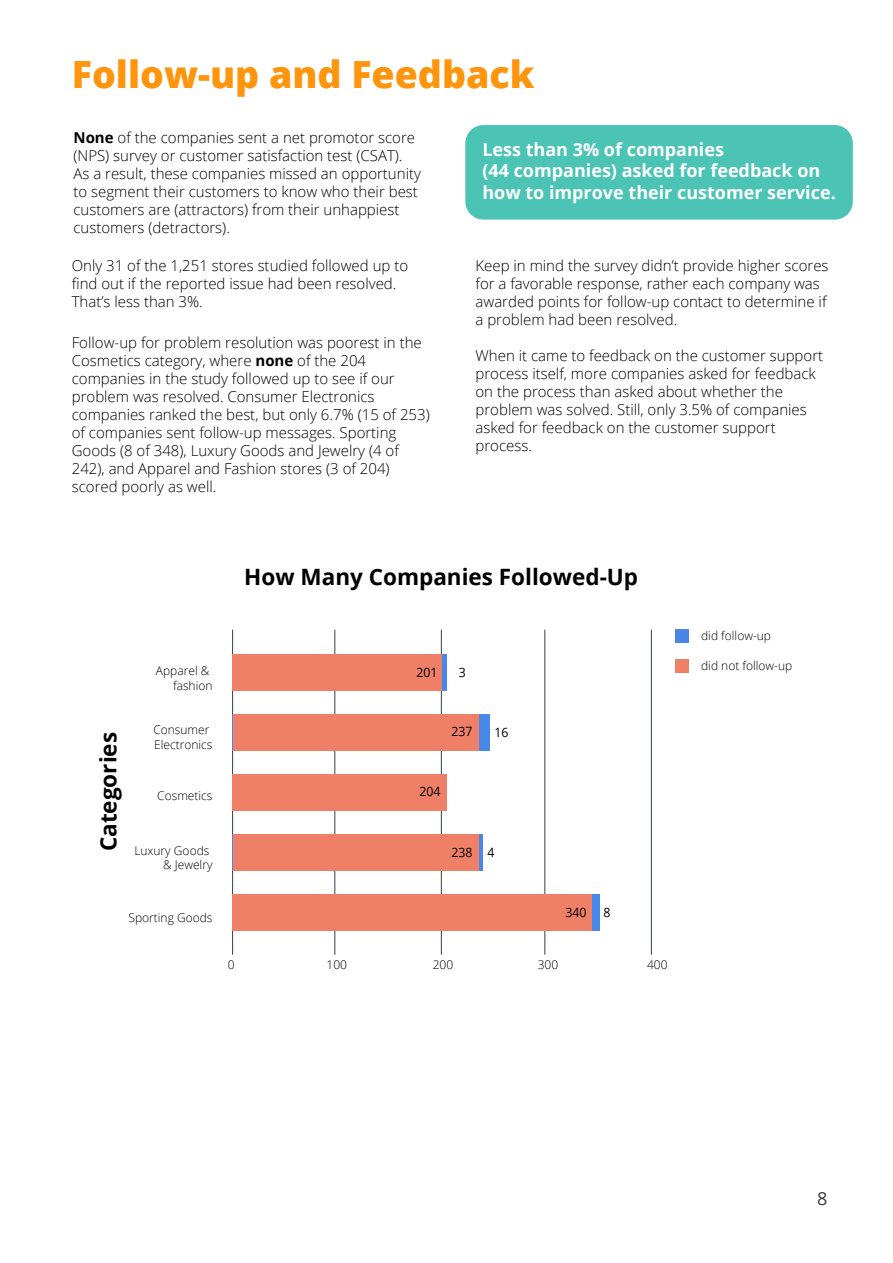
<style>
.page{position:relative;width:893px;height:1263px;background:#fff}
.page>*{position:absolute;margin:0;border:0;box-sizing:border-box;transform-origin:0 0}
.t1{font:800 37.5px "Open Sans";color:#ff950d}
.t2{font:700 22.5px "Open Sans";color:#000}
.t3{font:700 18px/21.6px "Open Sans";color:#fff}
.t4{font:18px "Open Sans";color:#373838}
.t5{font:300 15px/18px "Open Sans";color:#000}
.t6{font:12.9px "Open Sans";color:#000;scale:.95 1}
.t7{font:300 12px/14.4px "Open Sans";color:#000;text-align:right}
.s1{font-weight:700}
</style>
<div class="page">
<div style="left:676px;top:630px;width:13px;height:13px;background:#4a86e7"></div>
<div style="left:676px;top:660px;width:13px;height:13px;background:#ef7f67"></div>
<hr style="left:232px;top:630px;width:1px;height:325px;background:#353e49">
<hr style="left:335px;top:630px;width:1px;height:325px;background:#353e49">
<hr style="left:441px;top:630px;width:1px;height:325px;background:#353e49">
<hr style="left:545px;top:630px;width:1px;height:325px;background:#353e49">
<hr style="left:651px;top:630px;width:1px;height:325px;background:#353e49">
<div style="left:233px;top:654px;width:214px;height:37px;background:#4987e8"></div>
<div style="left:233px;top:654px;width:209px;height:37px;background:#ef7f67"></div>
<svg style="left:478px;top:834px;width:5px;height:37px"></svg>
<div style="left:233px;top:834px;width:245px;height:37px;background:#ef7f67"></div>
<div style="left:233px;top:894px;width:359px;height:37px;background:#ef7f67"></div>
<div style="left:233px;top:714px;width:257px;height:37px;background:#4987e8"></div>
<div style="left:233px;top:714px;width:245px;height:37px;background:#ef7f67"></div>
<div style="left:233px;top:774px;width:214px;height:37px;background:#ef7f67"></div>
<div style="left:465px;top:125px;width:388px;height:95px;background:#4bc3b5;border-radius:18px"></div>
<h1 class="t1" style="left:72px;top:46px;width:464px">Follow-up and Feedback</h1>
<p class="t5" style="left:73px;top:128px;width:349px"><span class="s1">None</span> of the companies sent a net promotor score (NPS) survey or customer satisfaction test (CSAT).<br>As a result, these companies missed an opportunity to segment their customers to know who their best customers are (attractors) from their unhappiest customers (detractors).</p>
<p class="t5" style="left:72px;top:256px;width:338px">Only 31 of the 1,251 stores studied followed up to find out if the reported issue had been resolved.<br>That’s less than 3%.</p>
<p class="t5" style="left:72px;top:333px;width:359px">Follow-up for problem resolution was poorest in the Cosmetics category, where <span class="s1">none</span> of the 204 companies in the study followed up to see if our problem was resolved. Consumer Electronics companies ranked the best, but only 6.7% (15 of 253) of companies sent follow-up messages. Sporting Goods (8 of 348), Luxury Goods and Jewelry (4 of 242), and Apparel and Fashion stores (3 of 204) scored poorly as well.</p>
<p class="t3" style="left:482px;top:138px;width:355px">Less than 3% of companies<br>(44 companies) asked for feedback on how to improve their customer service.</p>
<p class="t5" style="left:475px;top:256px;width:354px">Keep in mind the survey didn’t provide higher scores for a favorable response, rather each company was awarded points for follow-up contact to determine if a problem had been resolved.</p>
<p class="t5" style="left:475px;top:346px;width:349px">When it came to feedback on the customer support process itself, more companies asked for feedback on the process than asked about whether the problem was solved. Still, only 3.5% of companies asked for feedback on the customer support process.</p>
<h2 class="t2" style="left:244px;top:561px;width:395px">How Many Companies Followed-Up</h2>
<p class="t7" style="left:156px;top:663px;width:58px">Apparel &amp; fashion</p>
<p class="t6" style="left:416px;top:663px;width:24px">201</p>
<p class="t6" style="left:459px;top:663px;width:9px">3</p>
<p class="t7" style="left:701px;top:628px;width:71px">did follow-up</p>
<p class="t7" style="left:701px;top:658px;width:93px">did not follow-up</p>
<h2 class="t2" style="left:93px;top:851px;width:121px;rotate:-90deg">Categories</h2>
<p class="t7" style="left:153px;top:722px;width:61px;text-align:left">Consumer<br>Electronics</p>
<p class="t7" style="left:157px;top:788px;width:57px">Cosmetics</p>
<p class="t7" style="left:134px;top:843px;width:80px">Luxury Goods &amp; Jewelry</p>
<p class="t6" style="left:451px;top:723px;width:24px">237</p>
<p class="t6" style="left:494px;top:724px;width:16px">16</p>
<p class="t6" style="left:419px;top:782px;width:24px">204</p>
<p class="t6" style="left:451px;top:843px;width:47px">238 4</p>
<p class="t7" style="left:128px;top:910px;width:86px">Sporting Goods</p>
<p class="t6" style="left:566px;top:903px;width:24px">340</p>
<p class="t6" style="left:603px;top:903px;width:9px">8</p>
<p class="t7" style="left:228px;top:957px;width:8px">0</p>
<p class="t7" style="left:327px;top:957px;width:22px">100</p>
<p class="t7" style="left:433px;top:957px;width:22px">200</p>
<p class="t7" style="left:538px;top:957px;width:22px">300</p>
<p class="t7" style="left:647px;top:957px;width:22px">400</p>
<p class="t4" style="left:817px;top:1186px;width:12px">8</p>
</div>
